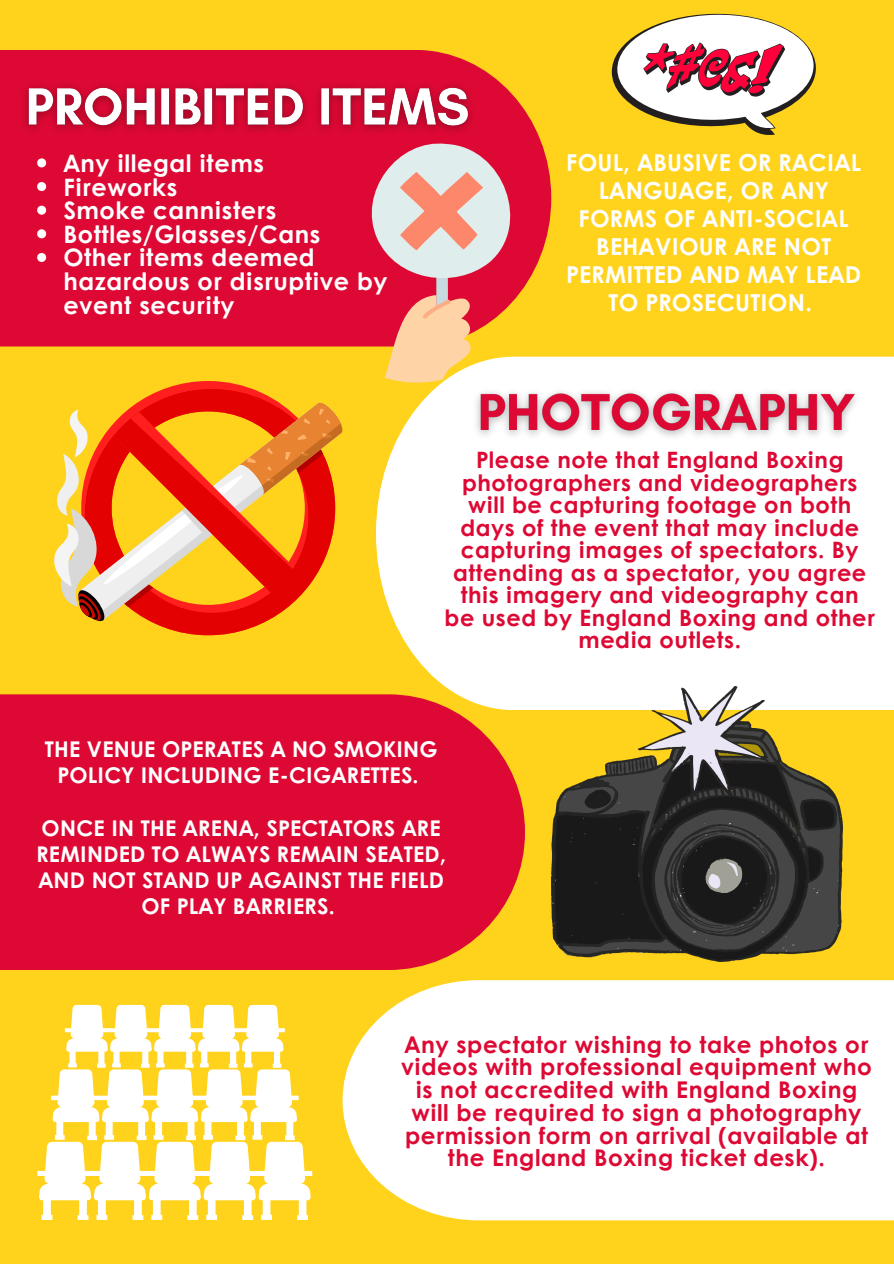
<style>
.page{position:relative;width:894px;height:1264px;background:#fff}
.page>*{position:absolute;margin:0;border:0;box-sizing:border-box;transform-origin:0 0}
.t1{font:700 24px/23.7px "Century Gothic";letter-spacing:.025em;color:#fff}
.t2{font:700 23.4px/28.2px "Century Gothic";letter-spacing:.01em;color:#fff;text-align:center}
.t3{font:700 23.1px/22.6px "Century Gothic";letter-spacing:.025em;color:#dd0934;text-align:center}
.t4{font:700 22.5px/22.5px "Century Gothic";letter-spacing:.025em;color:#dd0934;text-align:center}
.t5{font:700 21.6px/26.1px "Century Gothic";letter-spacing:.01em;color:#fff;text-align:center}
</style>
<div class="page">
<div style="left:0;top:0;width:893px;height:1263px;background:#ffd21c"></div>
<div style="left:376px;top:356px;width:517px;height:354px;background:#fff"></div>
<div style="left:0;top:50px;width:551px;height:296px;background:#dd0934"></div>
<div style="left:342px;top:980px;width:551px;height:240px;background:#fff"></div>
<div style="left:0;top:694px;width:525px;height:276px;background:#dd0934"></div>
<svg style="left:611px;top:13px;width:205px;height:122px"></svg>
<svg style="left:643px;top:42px;width:142px;height:56px;background:#d58093"></svg>
<img style="left:551px;top:686px;width:291px;height:275px">
<svg style="left:164px;top:381px;width:88px;height:8px"></svg>
<svg style="left:140px;top:389px;width:137px;height:242px;fill:#e30201"></svg>
<svg style="left:54px;top:401px;width:288px;height:221px"></svg>
<svg style="left:357px;top:138px;width:175px;height:246px;background:#e9897d"></svg>
<svg style="left:37px;top:1004px;width:275px;height:215px"></svg>
<img style="left:15px;top:75px;width:466px;height:66px">
<svg style="left:37px;top:158px;width:9px;height:9px"></svg>
<svg style="left:37px;top:182px;width:9px;height:9px"></svg>
<svg style="left:37px;top:206px;width:9px;height:9px"></svg>
<svg style="left:37px;top:229px;width:9px;height:9px"></svg>
<svg style="left:37px;top:253px;width:9px;height:9px"></svg>
<img style="left:467px;top:380px;width:402px;height:67px">
<p class="t1" style="left:63px;top:150px;width:202px">Any illegal items</p>
<p class="t1" style="left:63px;top:174px;width:115px">Fireworks</p>
<p class="t1" style="left:63px;top:197px;width:214px">Smoke cannisters</p>
<h2 class="t1" style="left:63px;top:221px;width:258px">Bottles/Glasses/Cans</h2>
<h3 class="t1" style="left:63px;top:245px;width:325px">Other items deemed hazardous or disruptive by event security</h3>
<p class="t2" style="left:566px;top:147px;width:296px">FOUL, ABUSIVE OR RACIAL<br>LANGUAGE, OR ANY<br>FORMS OF ANTI-SOCIAL<br>BEHAVIOUR ARE NOT<br>PERMITTED AND MAY LEAD<br>TO PROSECUTION.</p>
<p class="t4" style="left:444px;top:448px;width:432px">Please note that England Boxing photographers and videographers will be capturing footage on both days of the event that may include capturing images of spectators. By attending as a spectator, you agree this imagery and videography can be used by England Boxing and other media outlets.</p>
<p class="t5" style="left:45px;top:735px;width:394px">THE VENUE OPERATES A NO SMOKING<br>POLICY INCLUDING E-CIGARETTES.</p>
<p class="t5" style="left:36px;top:813px;width:411px">ONCE IN THE ARENA, SPECTATORS ARE<br>REMINDED TO ALWAYS REMAIN SEATED,<br>AND NOT STAND UP AGAINST THE FIELD<br>OF PLAY BARRIERS.</p>
<p class="t3" style="left:401px;top:1031px;width:472px">Any spectator wishing to take photos or videos with professional equipment who is not accredited with England Boxing will be required to sign a photography permission form on arrival (available at the England Boxing ticket desk).</p>
</div>
